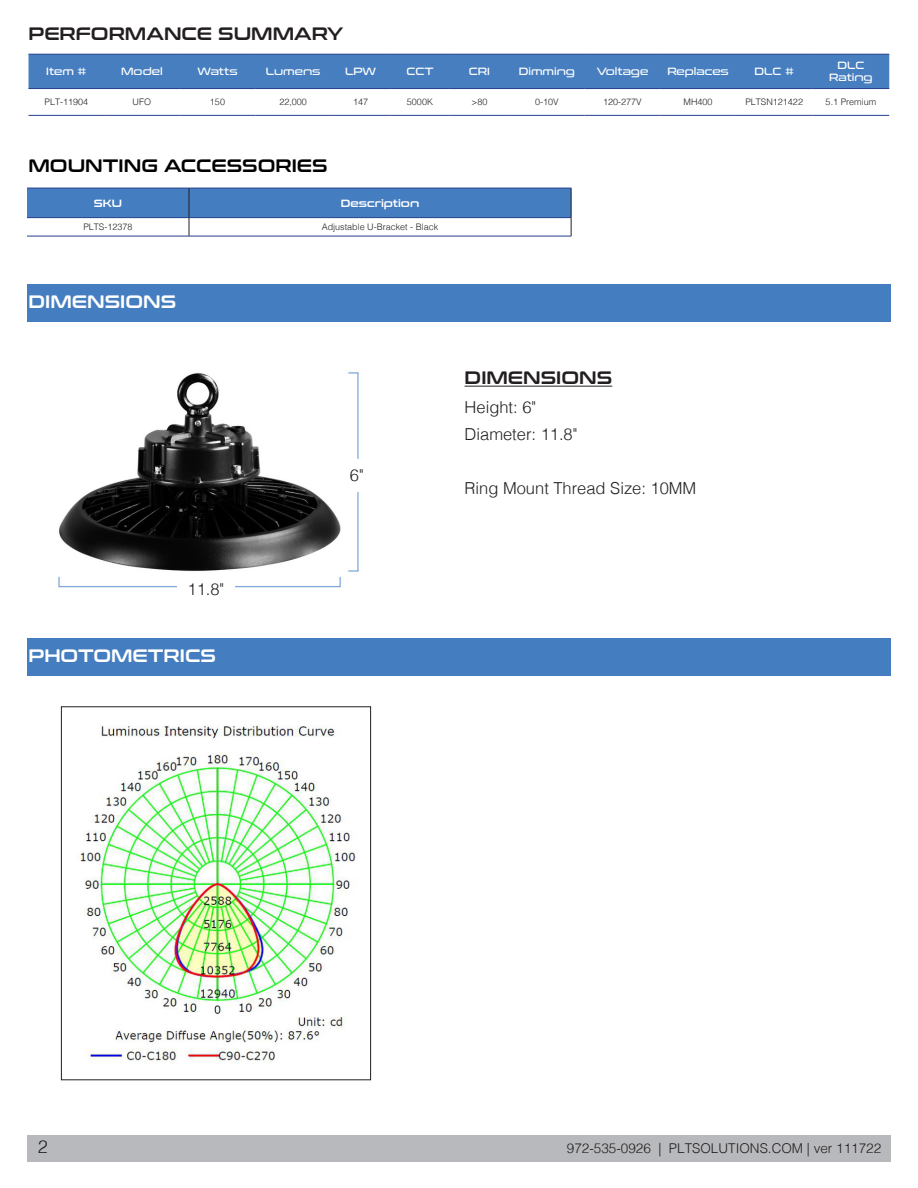
<style>
.page{position:relative;width:918px;height:1188px;background:#fff}
.page>*{position:absolute;margin:0;border:0;box-sizing:border-box;transform-origin:0 0}
.t1{font:18px "Conthrax Sb";color:#231f20}
.t2{font:18px "Conthrax Sb";color:#fff}
.t3{font:18px "Conthrax Sb";color:#000}
.t4{font:300 18px "Helvetica";color:#231f20}
.PLT_Body{font:300 16.5px "Helvetica";color:#231f20}
.t5{font:300 13.5px "Helvetica";color:#231f20}
.t6{font:10.5px "Conthrax Rg";color:#fff}
.Paragraph_Style_1{font:10.5px "Conthrax Sb";color:#fff}
.Paragraph_Style_1-2{font:300 9px "Helvetica";color:#231f20}
</style>
<div class="page">
<div style="left:27px;top:1135px;width:864px;height:27px;background:#b8b9bc"></div>
<img style="left:58px;top:372px;width:301px;height:216px">
<div style="left:27px;top:285px;width:864px;height:37px;background:#447dc0"></div>
<div style="left:27px;top:638px;width:864px;height:37px;background:#447dc0"></div>
<div style="left:28px;top:55px;width:861px;height:33px;background:#467ebf"></div>
<hr style="left:28px;top:115px;width:76px;height:1px;background:#253f8e">
<hr style="left:104px;top:115px;width:76px;height:1px;background:#253f8e">
<hr style="left:180px;top:115px;width:75px;height:1px;background:#253f8e">
<hr style="left:255px;top:115px;width:76px;height:1px;background:#253f8e">
<hr style="left:331px;top:115px;width:59px;height:1px;background:#253f8e">
<hr style="left:390px;top:115px;width:60px;height:1px;background:#253f8e">
<hr style="left:450px;top:115px;width:59px;height:1px;background:#253f8e">
<hr style="left:509px;top:115px;width:76px;height:1px;background:#253f8e">
<hr style="left:585px;top:115px;width:75px;height:1px;background:#253f8e">
<hr style="left:660px;top:115px;width:76px;height:1px;background:#253f8e">
<hr style="left:736px;top:115px;width:77px;height:1px;background:#253f8e">
<hr style="left:813px;top:115px;width:76px;height:1px;background:#253f8e">
<hr style="left:28px;top:54px;width:76px;height:1px;background:#253f8e">
<hr style="left:104px;top:54px;width:76px;height:1px;background:#253f8e">
<hr style="left:180px;top:54px;width:75px;height:1px;background:#253f8e">
<hr style="left:255px;top:54px;width:76px;height:1px;background:#253f8e">
<hr style="left:331px;top:54px;width:59px;height:1px;background:#253f8e">
<hr style="left:390px;top:54px;width:60px;height:1px;background:#253f8e">
<hr style="left:450px;top:54px;width:59px;height:1px;background:#253f8e">
<hr style="left:509px;top:54px;width:76px;height:1px;background:#253f8e">
<hr style="left:585px;top:54px;width:75px;height:1px;background:#253f8e">
<hr style="left:660px;top:54px;width:76px;height:1px;background:#253f8e">
<hr style="left:736px;top:54px;width:77px;height:1px;background:#253f8e">
<hr style="left:813px;top:54px;width:76px;height:1px;background:#253f8e">
<hr style="left:28px;top:88px;width:76px;height:1px;background:#253f8e">
<hr style="left:104px;top:88px;width:76px;height:1px;background:#253f8e">
<hr style="left:180px;top:88px;width:75px;height:1px;background:#253f8e">
<hr style="left:255px;top:88px;width:76px;height:1px;background:#253f8e">
<hr style="left:331px;top:88px;width:59px;height:1px;background:#253f8e">
<hr style="left:390px;top:88px;width:60px;height:1px;background:#253f8e">
<hr style="left:450px;top:88px;width:59px;height:1px;background:#253f8e">
<hr style="left:509px;top:88px;width:76px;height:1px;background:#253f8e">
<hr style="left:585px;top:88px;width:75px;height:1px;background:#253f8e">
<hr style="left:660px;top:88px;width:76px;height:1px;background:#253f8e">
<hr style="left:736px;top:88px;width:77px;height:1px;background:#253f8e">
<hr style="left:813px;top:88px;width:76px;height:1px;background:#253f8e">
<img style="left:77px;top:725px;width:279px;height:338px">
<hr style="left:465px;top:386px;width:147px;height:1px;background:#231f20">
<div style="left:332px;top:459px;width:50px;height:33px;background:#fff"></div>
<div style="left:177px;top:574px;width:57px;height:24px;background:#fff"></div>
<div style="left:61px;top:707px;width:310px;height:373px;border:1px solid #231f20"></div>
<hr style="left:27px;top:236px;width:162px;height:1px;background:#253f8e">
<hr style="left:189px;top:236px;width:382px;height:1px;background:#253f8e">
<svg style="left:27px;top:188px;width:545px;height:48px"></svg>
<p class="t1" style="left:28px;top:20px;width:316px">PERFORMANCE SUMMARY</p>
<p class="t6" style="left:46px;top:63px;width:42px">Item #</p>
<p class="t6" style="left:121px;top:63px;width:43px">Model</p>
<p class="t6" style="left:197px;top:63px;width:42px">Watts</p>
<p class="t6" style="left:266px;top:63px;width:56px">Lumens</p>
<p class="t6" style="left:345px;top:63px;width:32px">LPW</p>
<p class="t6" style="left:407px;top:63px;width:28px">CCT</p>
<p class="t6" style="left:469px;top:63px;width:23px">CRI</p>
<p class="t6" style="left:519px;top:63px;width:58px">Dimming</p>
<p class="t6" style="left:597px;top:63px;width:53px">Voltage</p>
<p class="t6" style="left:667px;top:63px;width:63px">Replaces</p>
<p class="t6" style="left:755px;top:63px;width:41px">DLC #</p>
<p class="t6" style="left:837px;top:57px;width:28px">DLC</p>
<p class="t6" style="left:829px;top:70px;width:45px">Rating</p>
<p class="Paragraph_Style_1-2" style="left:45px;top:94px;width:45px">PLT-11904</p>
<p class="Paragraph_Style_1-2" style="left:133px;top:94px;width:20px">UFO</p>
<p class="Paragraph_Style_1-2" style="left:210px;top:94px;width:17px">150</p>
<p class="Paragraph_Style_1-2" style="left:279px;top:94px;width:29px">22,000</p>
<p class="Paragraph_Style_1-2" style="left:353px;top:94px;width:17px">147</p>
<p class="Paragraph_Style_1-2" style="left:407px;top:94px;width:28px">5000K</p>
<p class="Paragraph_Style_1-2" style="left:471px;top:94px;width:17px">&gt;80</p>
<p class="Paragraph_Style_1-2" style="left:535px;top:94px;width:25px">0-10V</p>
<p class="Paragraph_Style_1-2" style="left:603px;top:94px;width:40px">120-277V</p>
<p class="Paragraph_Style_1-2" style="left:684px;top:94px;width:31px">MH400</p>
<p class="Paragraph_Style_1-2" style="left:745px;top:94px;width:59px">PLTSN121422</p>
<p class="Paragraph_Style_1-2" style="left:826px;top:94px;width:52px">5.1 Premium</p>
<p class="t3" style="left:28px;top:152px;width:301px">MOUNTING ACCESSORIES</p>
<p class="Paragraph_Style_1" style="left:94px;top:195px;width:30px">SKU</p>
<p class="Paragraph_Style_1" style="left:341px;top:195px;width:80px">Description</p>
<p class="Paragraph_Style_1-2" style="left:83px;top:219px;width:51px">PLTS-12378</p>
<p class="Paragraph_Style_1-2" style="left:322px;top:219px;width:118px">Adjustable U-Bracket - Black</p>
<p class="t2" style="left:28px;top:288px;width:149px">DIMENSIONS</p>
<p class="PLT_Body" style="left:188px;top:575px;width:38px">11.8"</p>
<p class="t2" style="left:28px;top:641px;width:189px">PHOTOMETRICS</p>
<p class="PLT_Body" style="left:350px;top:462px;width:15px">6"</p>
<p class="t1" style="left:465px;top:364px;width:149px">DIMENSIONS</p>
<p class="PLT_Body" style="left:465px;top:393px;width:73px">Height: 6"</p>
<p class="PLT_Body" style="left:465px;top:420px;width:114px">Diameter: 11.8"</p>
<p class="PLT_Body" style="left:465px;top:474px;width:233px">Ring Mount Thread Size: 10MM</p>
<p class="t4" style="left:38px;top:1132px;width:12px">2</p>
<h3 class="t5" style="left:567px;top:1137px;width:316px">972-535-0926 | PLTSOLUTIONS.COM | ver 111722</h3>
</div>
